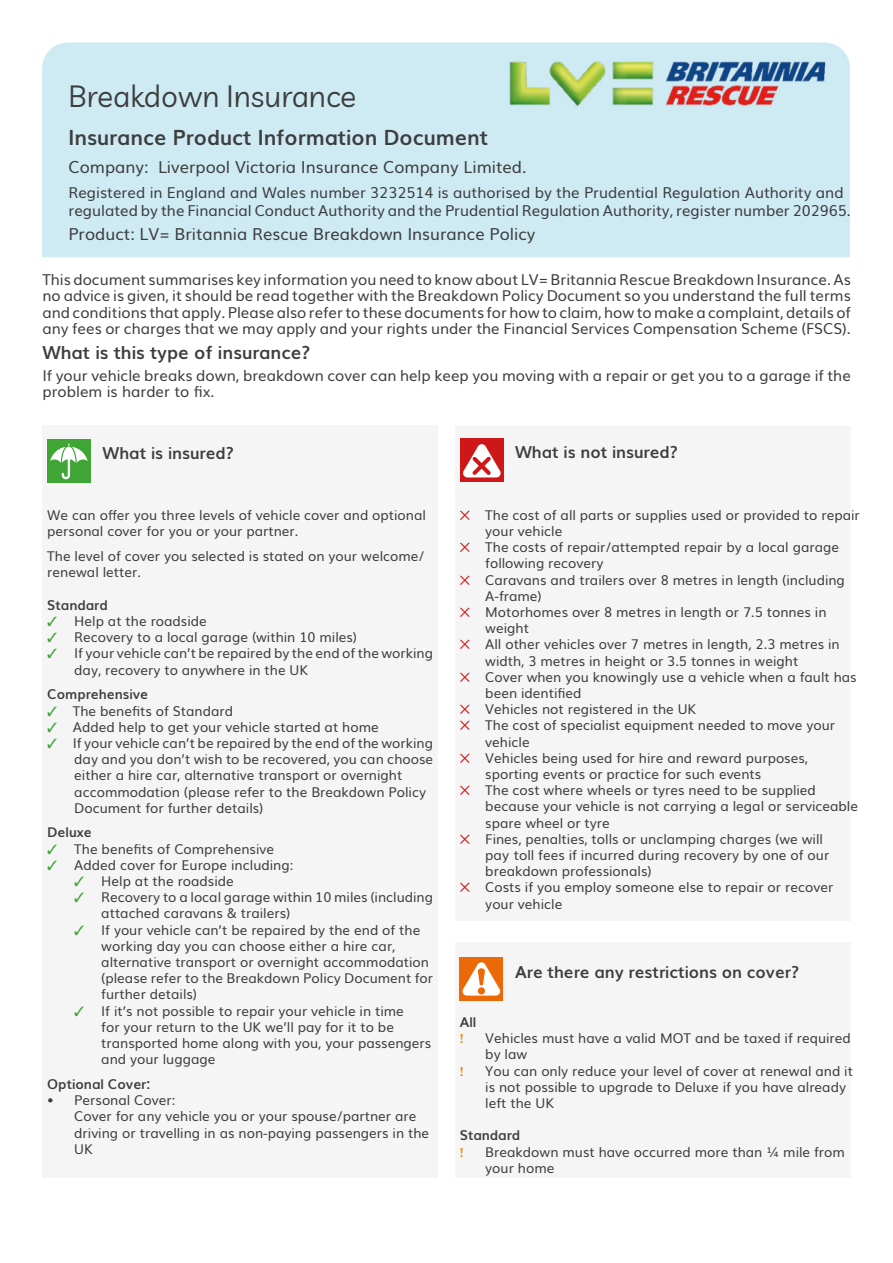
<style>
.page{position:relative;width:893px;height:1263px;background:#fff}
.page>*{position:absolute;margin:0;border:0;box-sizing:border-box;transform-origin:0 0}
.t1{font:30px "Livvic";color:#3d3d3d}
.t2{font:700 21px "Muli";color:#3d3d3d}
.t3{font:700 18px "Muli";color:#3d3d3d}
.t4{font:16.5px "Muli";color:#3d3d3d}
.t5{font:700 16.5px "Muli";color:#3d3d3d}
.t6{font:15px/16.5px "Muli";color:#3d3d3d}
.t7{font:13.5px/16.2px "Muli";color:#3d3d3d}
.t8{font:700 13.5px "Muli";color:#3d3d3d}
.t9{font:700 13.5px "Minion Pro";color:#eb9000}
.s1{color:#3fa535}
.s2{color:#cd1719}
</style>
<div class="page">
<div style="left:455px;top:943px;width:395px;height:235px;background:#f5f5f5"></div>
<div style="left:455px;top:426px;width:395px;height:495px;background:#f5f5f5"></div>
<div style="left:43px;top:426px;width:395px;height:752px;background:#f5f5f5"></div>
<div style="left:47px;top:439px;width:43px;height:43px;background:#3fa535"></div>
<svg style="left:50px;top:443px;width:38px;height:36px"></svg>
<div style="left:460px;top:439px;width:43px;height:43px;background:#cd1719"></div>
<svg style="left:463px;top:444px;width:38px;height:33px"></svg>
<div style="left:460px;top:957px;width:43px;height:43px;background:#ec6907"></div>
<svg style="left:462px;top:962px;width:38px;height:33px"></svg>
<div style="left:42px;top:43px;width:808px;height:214px;background:#ceeaf3"></div>
<img style="left:488px;top:48px;width:358px;height:70px">
<h1 class="t1" style="left:68px;top:74px;width:289px">Breakdown Insurance</h1>
<h2 class="t2" style="left:68px;top:120px;width:421px">Insurance Product Information Document</h2>
<p class="t4" style="left:68px;top:154px;width:459px">Company: Liverpool Victoria Insurance Company Limited.</p>
<p class="t6" style="left:68px;top:182px;width:784px;line-height:18px">Registered in England and Wales number 3232514 is authorised by the Prudential Regulation Authority and regulated by the Financial Conduct Authority and the Prudential Regulation Authority, register number 202965.</p>
<p class="t4" style="left:68px;top:221px;width:469px">Product: LV= Britannia Rescue Breakdown Insurance Policy</p>
<p class="t6" style="left:43px;top:270px;width:810px;text-align:justify">This document summarises key information you need to know about LV= Britannia Rescue Breakdown Insurance. As no advice is given, it should be read together with the Breakdown Policy Document so you understand the full terms and conditions that apply. Please also refer to these documents for how to claim, how to make a complaint, details of any fees or charges that we may apply and your rights under the Financial Services Compensation Scheme (FSCS).</p>
<h3 class="t3" style="left:43px;top:338px;width:269px">What is this type of insurance?</h3>
<p class="t6" style="left:43px;top:366px;width:810px">If your vehicle breaks down, breakdown cover can help keep you moving with a repair or get you to a garage if the problem is harder to fix.</p>
<p class="t5" style="left:103px;top:440px;width:133px">What is insured?</p>
<p class="t7" style="left:47px;top:506px;width:380px">We can offer you three levels of vehicle cover and optional personal cover for you or your partner.</p>
<p class="t7" style="left:47px;top:547px;width:379px">The level of cover you selected is stated on your welcome/ renewal letter.</p>
<p class="t8" style="left:47px;top:594px;width:62px">Standard</p>
<p class="t7" style="left:47px;top:612px;width:161px"><span class="s1">✓</span> Help at the roadside</p>
<p class="t7" style="left:47px;top:628px;width:311px"><span class="s1">✓</span> Recovery to a local garage (within 10 miles)</p>
<p class="t7" style="left:74px;top:644px;width:360px;text-indent:-27px"><span class="s1">✓</span> If your vehicle can’t be repaired by the end of the working day, recovery to anywhere in the UK</p>
<p class="t8" style="left:47px;top:684px;width:102px">Comprehensive</p>
<p class="t7" style="left:47px;top:701px;width:187px"><span class="s1">✓</span> The benefits of Standard</p>
<p class="t7" style="left:47px;top:718px;width:333px"><span class="s1">✓</span> Added help to get your vehicle started at home</p>
<p class="t7" style="left:74px;top:734px;width:360px;text-indent:-27px"><span class="s1">✓</span> If your vehicle can’t be repaired by the end of the working day and you don’t wish to be recovered, you can choose either a hire car, alternative transport or overnight accommodation (please refer to the Breakdown Policy Document for further details)</p>
<p class="t8" style="left:47px;top:822px;width:46px">Deluxe</p>
<p class="t7" style="left:47px;top:839px;width:228px"><span class="s1">✓</span> The benefits of Comprehensive</p>
<p class="t7" style="left:47px;top:856px;width:248px"><span class="s1">✓</span> Added cover for Europe including:</p>
<p class="t7" style="left:74px;top:872px;width:161px"><span class="s1">✓</span> Help at the roadside</p>
<p class="t7" style="left:101px;top:888px;width:333px;text-indent:-27px"><span class="s1">✓</span> Recovery to a local garage within 10 miles (including attached caravans &amp; trailers)</p>
<p class="t7" style="left:101px;top:920px;width:333px;text-indent:-27px"><span class="s1">✓</span> If your vehicle can’t be repaired by the end of the working day you can choose either a hire car, alternative transport or overnight accommodation (please refer to the Breakdown Policy Document for further details)</p>
<p class="t7" style="left:101px;top:1001px;width:331px;text-indent:-27px"><span class="s1">✓</span> If it’s not possible to repair your vehicle in time<br>for your return to the UK we’ll pay for it to be transported home along with you, your passengers and your luggage</p>
<p class="t8" style="left:47px;top:1073px;width:105px">Optional Cover:</p>
<p class="t7" style="left:74px;top:1091px;width:356px;text-indent:-27px">• Personal Cover:<br>Cover for any vehicle you or your spouse/partner are driving or travelling in as non-paying passengers in the<br>UK</p>
<p class="t5" style="left:515px;top:439px;width:164px">What is not insured?</p>
<p class="t7" style="left:460px;top:506px;width:402px"><span class="s2">✕</span> The cost of all parts or supplies used or provided to repair</p>
<p class="t7" style="left:485px;top:522px;width:79px">your vehicle</p>
<p class="t7" style="left:460px;top:538px;width:381px"><span class="s2">✕</span> The costs of repair/attempted repair by a local garage</p>
<p class="t7" style="left:485px;top:554px;width:120px">following recovery</p>
<p class="t7" style="left:460px;top:570px;width:387px"><span class="s2">✕</span> Caravans and trailers over 8 metres in length (including</p>
<p class="t7" style="left:485px;top:587px;width:58px">A-frame)</p>
<p class="t7" style="left:460px;top:603px;width:368px"><span class="s2">✕</span> Motorhomes over 8 metres in length or 7.5 tonnes in</p>
<p class="t7" style="left:485px;top:619px;width:45px">weight</p>
<p class="t7" style="left:460px;top:635px;width:381px"><span class="s2">✕</span> All other vehicles over 7 metres in length, 2.3 metres in</p>
<p class="t7" style="left:485px;top:651px;width:314px">width, 3 metres in height or 3.5 tonnes in weight</p>
<p class="t7" style="left:460px;top:668px;width:398px"><span class="s2">✕</span> Cover when you knowingly use a vehicle when a fault has</p>
<p class="t7" style="left:485px;top:684px;width:98px">been identified</p>
<p class="t7" style="left:460px;top:700px;width:238px"><span class="s2">✕</span> Vehicles not registered in the UK</p>
<p class="t7" style="left:460px;top:716px;width:377px"><span class="s2">✕</span> The cost of specialist equipment needed to move your</p>
<p class="t7" style="left:485px;top:732px;width:46px">vehicle</p>
<p class="t7" style="left:460px;top:749px;width:350px"><span class="s2">✕</span> Vehicles being used for hire and reward purposes,</p>
<p class="t7" style="left:485px;top:765px;width:277px">sporting events or practice for such events</p>
<p class="t7" style="left:460px;top:781px;width:358px"><span class="s2">✕</span> The cost where wheels or tyres need to be supplied</p>
<p class="t7" style="left:485px;top:797px;width:374px">because your vehicle is not carrying a legal or serviceable</p>
<p class="t7" style="left:485px;top:813px;width:126px">spare wheel or tyre</p>
<p class="t7" style="left:460px;top:830px;width:365px"><span class="s2">✕</span> Fines, penalties, tolls or unclamping charges (we will</p>
<p class="t7" style="left:485px;top:846px;width:345px">pay toll fees if incurred during recovery by one of our</p>
<p class="t7" style="left:485px;top:862px;width:168px">breakdown professionals)</p>
<p class="t7" style="left:460px;top:878px;width:375px"><span class="s2">✕</span> Costs if you employ someone else to repair or recover</p>
<p class="t7" style="left:485px;top:894px;width:79px">your vehicle</p>
<p class="t5" style="left:515px;top:959px;width:286px">Are there any restrictions on cover?</p>
<p class="t8" style="left:460px;top:1011px;width:18px">All</p>
<p class="t9" style="left:460px;top:1029px;width:5px">!</p>
<p class="t7" style="left:485px;top:1029px;width:367px">Vehicles must have a valid MOT and be taxed if required by law</p>
<p class="t9" style="left:460px;top:1062px;width:5px">!</p>
<p class="t7" style="left:485px;top:1061px;width:369px">You can only reduce your level of cover at renewal and it is not possible to upgrade to Deluxe if you have already left the UK</p>
<p class="t8" style="left:460px;top:1124px;width:62px">Standard</p>
<p class="t9" style="left:460px;top:1143px;width:5px">!</p>
<p class="t7" style="left:485px;top:1142px;width:361px">Breakdown must have occurred more than ¼ mile from your home</p>
</div>
